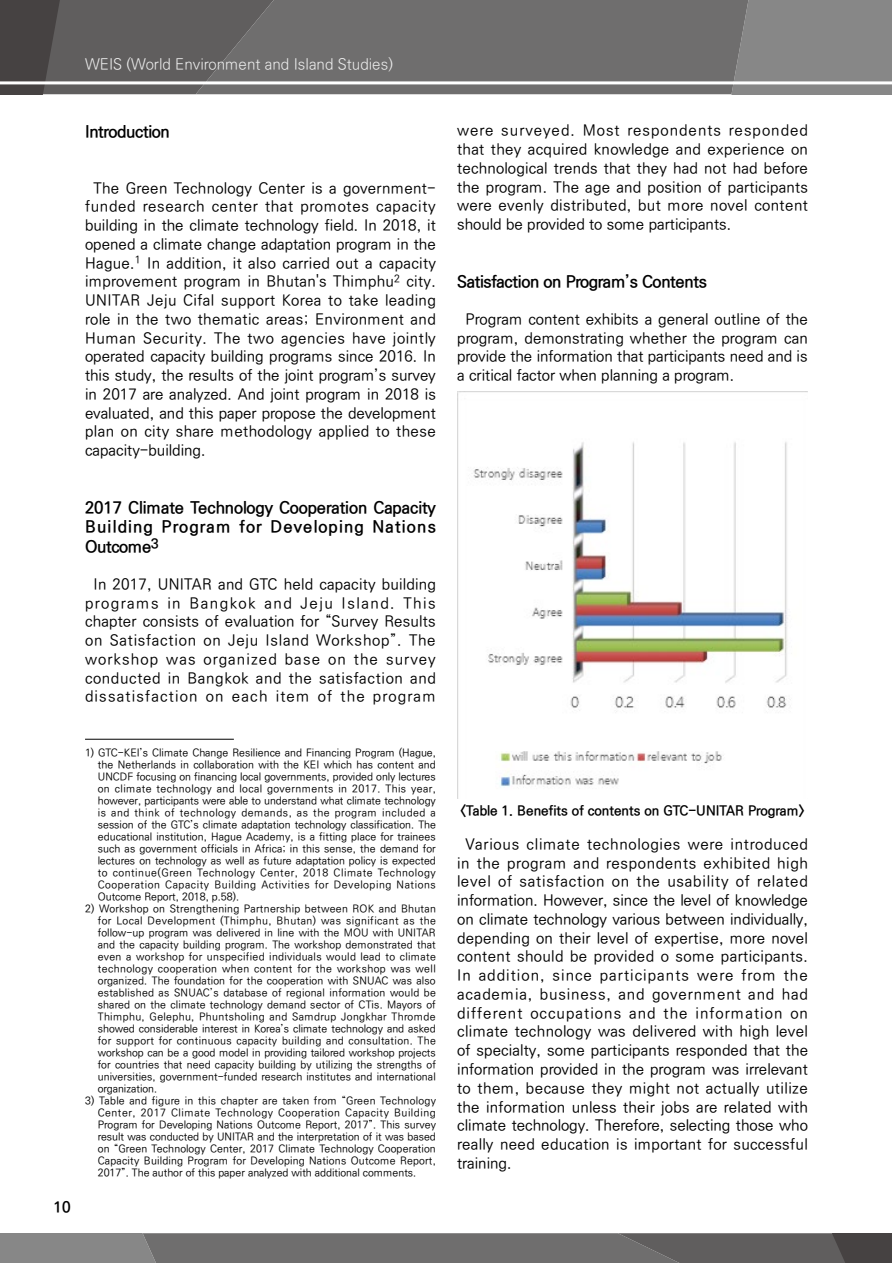
<style>
.page{position:relative;width:893px;height:1263px;background:#fff}
.page>*{position:absolute;margin:0;border:0;box-sizing:border-box;transform-origin:0 0}
.t1{font:700 16.5px/19.5px "Ko Pub Dotum";letter-spacing:-.02em;color:#000;text-align:justify}
.t2{font:500 15px/18.8px "Ko Pub Dotum";letter-spacing:.025em;color:#000;text-align:justify}
.t3{font:500 15px/18.8px "Ko Pub Dotum";letter-spacing:.05em;color:#000;text-align:center}
.t4{font:300 15px "Ko Pub Dotum";color:#efefef}
.t5{font:700 15px "Ko Pub Dotum";color:#000}
.t6{font:700 13.5px "Ko Pub Dotum";color:#000}
.t7{font:500 10.5px/12px "Ko Pub Dotum";color:#000;text-align:justify}
</style>
<div class="page">
<div style="left:748px;top:0;width:144px;height:94px;background:#878787"></div>
<div style="left:274px;top:0;width:474px;height:94px;background:#6f6e6e"></div>
<svg style="left:0;top:0;width:274px;height:94px;background:#5d5b5b"></svg>
<hr style="left:0;top:81px;width:893px;height:3px;background:#fff">
<svg style="left:0;top:1233px;width:892px;height:30px;background:#6e6d6d"></svg>
<hr style="left:85px;top:739px;width:149px;height:1px;background:#000">
<img style="left:458px;top:392px;width:350px;height:407px">
<h2 class="t4" style="left:85px;top:57px;width:309px">WEIS (World Environment and Island Studies)</h2>
<h1 class="t1" style="left:85px;top:122px;width:86px">Introduction</h1>
<p class="t2" style="left:85px;top:179px;width:352px;text-indent:9px">The Green Technology Center is a government&shy;funded research center that promotes capacity building in the climate technology field. In 2018, it opened a climate change adaptation program in the Hague.<sup>1</sup> In addition, it also carried out a capacity improvement program in Bhutan's Thimphu<sup>2</sup> city.<br>UNITAR Jeju Cifal support Korea to take leading role in the two thematic areas; Environment and Human Security. The two agencies have jointly operated capacity building programs since 2016. In this study, the results of the joint program’s survey in 2017 are analyzed. And joint program in 2018 is evaluated, and this paper propose the development plan on city share methodology applied to these capacity-building.</p>
<h1 class="t1" style="left:85px;top:498px;width:352px">2017 Climate Technology Cooperation Capacity Building Program for Developing Nations Outcome<sup>3</sup></h1>
<p class="t3" style="left:85px;top:575px;width:352px">In 2017, UNITAR and GTC held capacity building programs in Bangkok and Jeju Island. This chapter consists of evaluation for “Survey Results on Satisfaction on Jeju Island Workshop”. The workshop was organized base on the survey conducted in Bangkok and the satisfaction and dissatisfaction on each item of the program</p>
<h2 class="t5" style="left:54px;top:1199px;width:18px">10</h2>
<p class="t7" style="left:98px;top:747px;width:340px;text-indent:-13px">1) GTC-KEI’s Climate Change Resilience and Financing Program (Hague, the Netherlands in collaboration with the KEI which has content and UNCDF focusing on financing local governments, provided only lectures on climate technology and local governments in 2017. This year, however, participants were able to understand what climate technology is and think of technology demands, as the program included a session of the GTC’s climate adaptation technology classification. The educational institution, Hague Academy, is a fitting place for trainees such as government officials in Africa; in this sense, the demand for lectures on technology as well as future adaptation policy is expected to continue(Green Technology Center, 2018 Climate Technology Cooperation Capacity Building Activities for Developing Nations Outcome Report, 2018, p.58).</p>
<p class="t7" style="left:98px;top:903px;width:340px;text-indent:-13px">2) Workshop on Strengthening Partnership between ROK and Bhutan for Local Development (Thimphu, Bhutan) was significant as the follow-up program was delivered in line with the MOU with UNITAR and the capacity building program. The workshop demonstrated that even a workshop for unspecified individuals would lead to climate technology cooperation when content for the workshop was well organized. The foundation for the cooperation with SNUAC was also established as SNUAC’s database of regional information would be shared on the climate technology demand sector of CTis. Mayors of Thimphu, Gelephu, Phuntsholing and Samdrup Jongkhar Thromde showed considerable interest in Korea’s climate technology and asked for support for continuous capacity building and consultation. The workshop can be a good model in providing tailored workshop projects for countries that need capacity building by utilizing the strengths of universities, government-funded research institutes and international organization.</p>
<p class="t7" style="left:98px;top:1095px;width:340px;text-indent:-13px">3) Table and figure in this chapter are taken from “Green Technology Center, 2017 Climate Technology Cooperation Capacity Building Program for Developing Nations Outcome Report, 2017”. This survey result was conducted by UNITAR and the interpretation of it was based on “Green Technology Center, 2017 Climate Technology Cooperation Capacity Building Program for Developing Nations Outcome Report, 2017”. The author of this paper analyzed with additional comments.</p>
<p class="t2" style="left:457px;top:122px;width:352px">were surveyed. Most respondents responded that they acquired knowledge and experience on technological trends that they had not had before the program. The age and position of participants were evenly distributed, but more novel content should be provided to some participants.</p>
<h1 class="t1" style="left:457px;top:272px;width:251px">Satisfaction on Program’s Contents</h1>
<h2 class="t2" style="left:457px;top:310px;width:352px;text-indent:9px">Program content exhibits a general outline of the program, demonstrating whether the program can provide the information that participants need and is a critical factor when planning a program.</h2>
<p class="t6" style="left:461px;top:804px;width:345px">&lt;Table 1. Benefits of contents on GTC-UNITAR Program&gt;</p>
<p class="t2" style="left:457px;top:835px;width:352px;text-indent:9px">Various climate technologies were introduced in the program and respondents exhibited high level of satisfaction on the usability of related information. However, since the level of knowledge on climate technology various between individually, depending on their level of expertise, more novel content should be provided o some participants.<br>In addition, since participants were from the academia, business, and government and had different occupations and the information on climate technology was delivered with high level of specialty, some participants responded that the information provided in the program was irrelevant to them, because they might not actually utilize the information unless their jobs are related with climate technology. Therefore, selecting those who really need education is important for successful training.</p>
</div>
